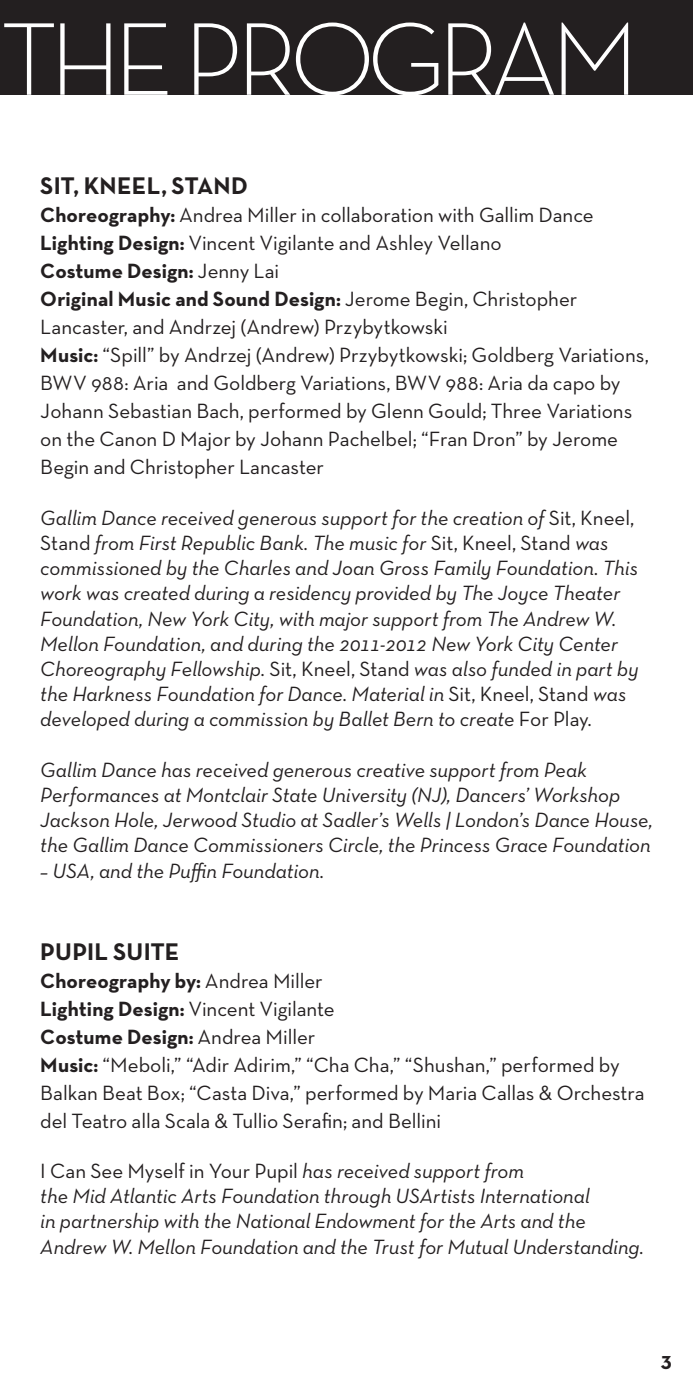
<style>
.page{position:relative;width:693px;height:1386px;background:#fff}
.page>*{position:absolute;margin:0;border:0;box-sizing:border-box;transform-origin:0 0}
.t1{font:300 105px "Neutra Text";letter-spacing:-.075em;color:#fff}
.t2{font:700 24.5px "Neutra Text TF";letter-spacing:.005em;color:#231f20}
.t3{font:italic 21px/25.2px "Neutra Text TF";letter-spacing:-.005em;color:#231f20}
.t4{font:21px/28px "Neutra Text TF";letter-spacing:-.005em;color:#231f20}
.t5{font:700 21px "Neutra Text TF";color:#231f20}
.t6{font:700 21px "Neutra Text";color:#231f20}
.s1{font-weight:700}
.s2{font-weight:400}
.s3{font-style:normal}
</style>
<div class="page">
<div style="left:0;top:0;width:693px;height:94px;background:#231f20"></div>
<p class="t1" style="left:1px;top:-5px;width:640px">THE PROGRAM</p>
<p class="t2" style="left:40px;top:171px;width:209px">SIT, KNEEL, STAND</p>
<p class="t4" style="left:40px;top:201px;width:555px"><span class="s1">Choreography:</span> Andrea Miller in collaboration with Gallim Dance</p>
<p class="t4" style="left:40px;top:229px;width:463px"><span class="s1">Lighting Design:</span> Vincent Vigilante and Ashley Vellano</p>
<p class="t5" style="left:40px;top:258px;width:240px">Costume Design: <span class="s2">Jenny Lai</span></p>
<p class="t4" style="left:40px;top:285px;width:539px"><span class="s1">Original Music and Sound Design:</span> Jerome Begin, Christopher<br>Lancaster, and Andrzej (Andrew) Przybytkowski</p>
<p class="t4" style="left:40px;top:341px;width:610px"><span class="s1">Music:</span> “Spill” by Andrzej (Andrew) Przybytkowski; Goldberg Variations, BWV 988: Aria and Goldberg Variations, BWV 988: Aria da capo by Johann Sebastian Bach, performed by Glenn Gould; Three Variations on the Canon D Major by Johann Pachelbel; “Fran Dron” by Jerome Begin and Christopher Lancaster</p>
<p class="t3" style="left:40px;top:505px;width:600px">Gallim Dance received generous support for the creation of <span class="s3">Sit, Kneel, Stand</span> from First Republic Bank. The music for <span class="s3">Sit, Kneel, Stand</span> was commissioned by the Charles and Joan Gross Family Foundation. This work was created during a residency provided by The Joyce Theater Foundation, New York City, with major support from The Andrew W.<br>Mellon Foundation, and during the 2011-2012 New York City Center Choreography Fellowship. <span class="s3">Sit, Kneel, Stand</span> was also funded in part by the Harkness Foundation for Dance. Material in <span class="s3">Sit, Kneel, Stand</span> was developed during a commission by Ballet Bern to create <span class="s3">For Play</span>.</p>
<p class="t3" style="left:40px;top:757px;width:614px">Gallim Dance has received generous creative support from Peak Performances at Montclair State University (NJ), Dancers’ Workshop Jackson Hole, Jerwood Studio at Sadler’s Wells | London’s Dance House, the Gallim Dance Commissioners Circle, the Princess Grace Foundation</p>
<p class="t3" style="left:40px;top:858px;width:285px">– USA, and the Puffin Foundation.</p>
<p class="t2" style="left:40px;top:936px;width:141px">PUPIL SUITE</p>
<p class="t5" style="left:40px;top:967px;width:284px">Choreography by: <span class="s2">Andrea Miller</span></p>
<p class="t4" style="left:40px;top:994px;width:296px"><span class="s1">Lighting Design:</span> Vincent Vigilante</p>
<p class="t5" style="left:40px;top:1023px;width:277px">Costume Design: <span class="s2">Andrea Miller</span></p>
<p class="t4" style="left:40px;top:1050px;width:606px"><span class="s1">Music:</span> “Meboli,” “Adir Adirim,” “Cha Cha,” “Shushan,” performed by<br>Balkan Beat Box; “Casta Diva,” performed by Maria Callas &amp; Orchestra del Teatro alla Scala &amp; Tullio Serafin; and Bellini</p>
<p class="t3" style="left:40px;top:1158px;width:605px"><span class="s3">I Can See Myself in Your Pupil</span> has received support from<br>the Mid Atlantic Arts Foundation through USArtists International<br>in partnership with the National Endowment for the Arts and the Andrew W. Mellon Foundation and the Trust for Mutual Understanding.</p>
<p class="t6" style="left:661px;top:1347px;width:13px">3</p>
</div>
